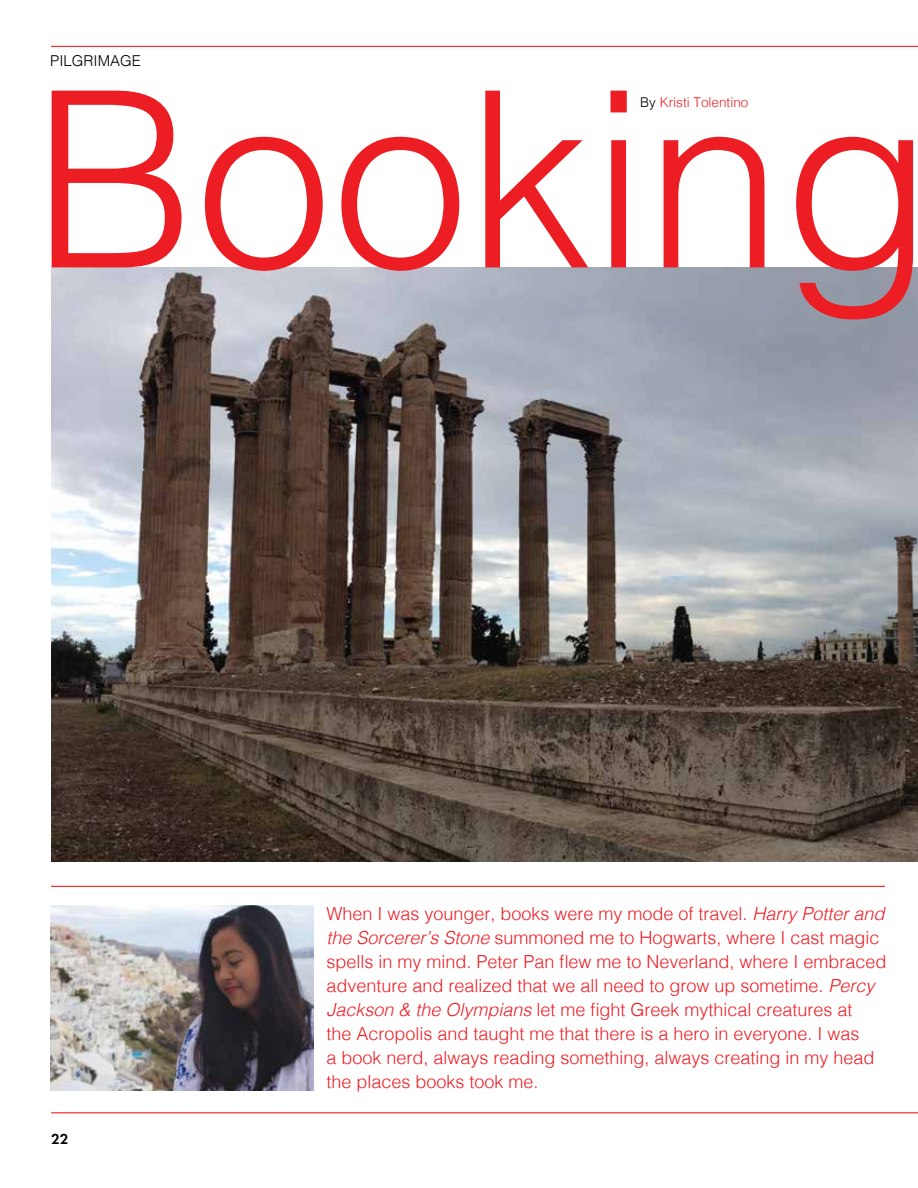
<style>
.page{position:relative;width:918px;height:1188px;background:#fff}
.page>*{position:absolute;margin:0;border:0;box-sizing:border-box;transform-origin:0 0}
.t1{font:300 245.55px "Helvetica";color:#ed1d24}
.t2{font:300 18px/24px "Helvetica";color:#ed1d24}
.t3{font:300 15px "Helvetica";color:#000}
.t4{font:15px "Futura Bld";color:#000}
.t5{font:300 13.5px "Helvetica";color:#ed1d24}
.s1{color:#000}
.s2{font-style:italic}
</style>
<div class="page">
<img style="left:51px;top:267px;width:867px;height:594px">
<hr style="left:51px;top:46px;width:867px;height:1px;background:#f00">
<hr style="left:51px;top:886px;width:834px;height:1px;background:#f00">
<hr style="left:51px;top:1113px;width:867px;height:1px;background:#f00">
<img style="left:51px;top:906px;width:262px;height:185px">
<p class="t3" style="left:50px;top:48px;width:92px">PILGRIMAGE</p>
<h1 class="t1" style="left:32px;top:-29px;width:902px">Booking</h1>
<p class="t5" style="left:640px;top:91px;width:110px"><span class="s1">By</span> Kristi Tolentino</p>
<p class="t4" style="left:51px;top:1129px;width:19px">22</p>
<p class="t2" style="left:326px;top:901px;width:562px">When I was younger, books were my mode of travel. <span class="s2">Harry Potter and the Sorcerer’s Stone</span> summoned me to Hogwarts, where I cast magic spells in my mind. Peter Pan flew me to Neverland, where I embraced adventure and realized that we all need to grow up sometime. <span class="s2">Percy Jackson &amp; the Olympians</span> let me fight Greek mythical creatures at<br>the Acropolis and taught me that there is a hero in everyone. I was<br>a book nerd, always reading something, always creating in my head the places books took me.</p>
</div>
